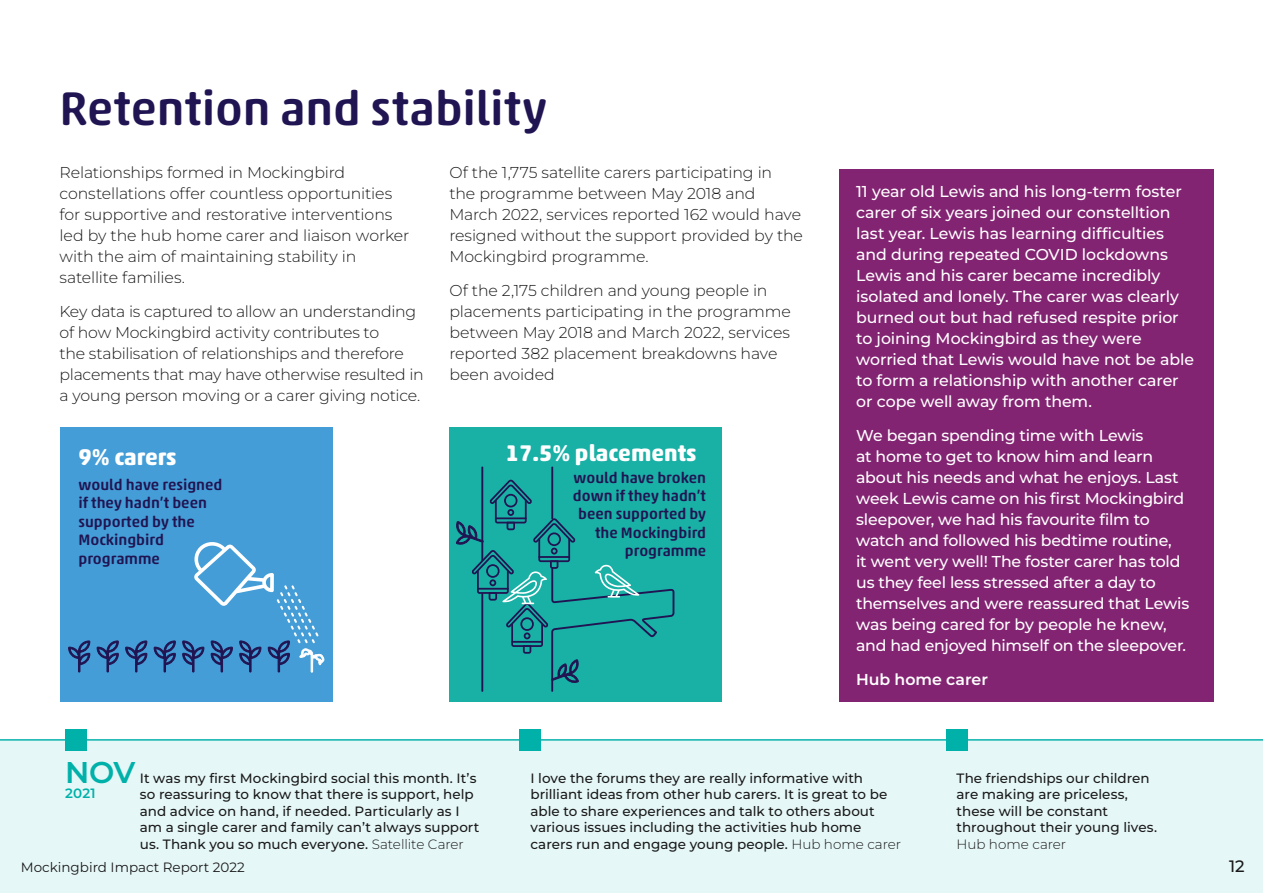
<style>
.page{position:relative;width:1263px;height:893px;background:#fff}
.page>*{position:absolute;margin:0;border:0;box-sizing:border-box;transform-origin:0 0}
.t1{font:500 48px "Akko Rounded Pro";letter-spacing:-.005em;color:#211452}
.t2{font:600 30px "Montserrat";color:#00b1aa}
.t3{font:700 23.1px "Akko Rounded Pro";color:#fff}
.t4{font:700 22.95px "Akko Rounded Pro";color:#fff}
.t5{font:500 16.5px "Montserrat";color:#1a1a1a}
.t6{font:500 15.75px/21px "Montserrat";letter-spacing:-.01em;color:#fff}
.t7{font:300 15.75px/21px "Montserrat";letter-spacing:-.015em;color:#1a1a1a}
.t8{font:600 15.75px "Montserrat";color:#fff}
.t9{font:500 15.3px/18.5px "Akko Rounded Pro";color:#211452}
.t10{font:500 13.5px/16.5px "Montserrat";color:#1a1a1a}
.t11{font:13.5px "Montserrat";color:#1a1a1a}
.t12{font:300 13.5px "Montserrat";color:#1a1a1a}
.t13{font:600 13.5px "Montserrat";color:#00b1aa}
.s1{font-weight:300}
</style>
<div class="page">
<div style="left:60px;top:427px;width:272px;height:275px;background:#449dd7"></div>
<svg style="left:154px;top:641px;width:22px;height:31px"></svg>
<svg style="left:125px;top:641px;width:22px;height:31px"></svg>
<svg style="left:97px;top:641px;width:22px;height:31px"></svg>
<svg style="left:182px;top:542px;width:143px;height:130px"></svg>
<svg style="left:68px;top:641px;width:22px;height:31px"></svg>
<div style="left:449px;top:427px;width:273px;height:275px;background:#19b0a6"></div>
<svg style="left:456px;top:466px;width:218px;height:226px"></svg>
<div style="left:0;top:741px;width:1263px;height:152px;background:#e6f7f7"></div>
<hr style="left:0;top:739px;width:1263px;height:2px;background:#00b1aa">
<div style="left:65px;top:729px;width:22px;height:22px;background:#00b1aa"></div>
<div style="left:520px;top:729px;width:21px;height:22px;background:#00b1aa"></div>
<div style="left:946px;top:729px;width:21px;height:22px;background:#00b1aa"></div>
<div style="left:839px;top:169px;width:374px;height:533px;background:#832472"></div>
<h1 class="t1" style="left:60px;top:79px;width:489px">Retention and stability</h1>
<p class="t7" style="left:60px;top:161px;width:351px">Relationships formed in Mockingbird constellations offer countless opportunities for supportive and restorative interventions led by the hub home carer and liaison worker with the aim of maintaining stability in satellite families.</p>
<p class="t7" style="left:60px;top:300px;width:366px">Key data is captured to allow an understanding of how Mockingbird activity contributes to<br>the stabilisation of relationships and therefore placements that may have otherwise resulted in a young person moving or a carer giving notice.</p>
<p class="t7" style="left:449px;top:161px;width:355px">Of the 1,775 satellite carers participating in<br>the programme between May 2018 and March 2022, services reported 162 would have resigned without the support provided by the Mockingbird programme.</p>
<p class="t7" style="left:449px;top:279px;width:343px">Of the 2,175 children and young people in placements participating in the programme between May 2018 and March 2022, services reported 382 placement breakdowns have been avoided</p>
<h3 class="t3" style="left:79px;top:443px;width:99px">9% carers</h3>
<p class="t9" style="left:79px;top:475px;width:145px">would have resigned if they hadn’t been supported by the<br>Mockingbird programme</p>
<h3 class="t4" style="left:506px;top:439px;width:192px">17.5% placements</h3>
<p class="t9" style="left:573px;top:468px;width:135px;text-align:right">would have broken down if they hadn’t been supported by the Mockingbird programme</p>
<p class="t6" style="left:856px;top:181px;width:339px">11 year old Lewis and his long-term foster carer of six years joined our constelltion last year. Lewis has learning difficulties and during repeated COVID lockdowns Lewis and his carer became incredibly isolated and lonely. The carer was clearly burned out but had refused respite prior to joining Mockingbird as they were worried that Lewis would have not be able to form a relationship with another carer or cope well away from them.</p>
<p class="t6" style="left:856px;top:424px;width:335px">We began spending time with Lewis<br>at home to get to know him and learn about his needs and what he enjoys. Last week Lewis came on his fi rst Mockingbird sleepover, we had his favourite fi lm to watch and followed his bedtime routine,<br>it went very well! The foster carer has told us they feel less stressed after a day to themselves and were reassured that Lewis was being cared for by people he knew, and had enjoyed himself on the sleepover.</p>
<p class="t8" style="left:856px;top:668px;width:133px">Hub home carer</p>
<h2 class="t2" style="left:65px;top:752px;width:72px">NOV</h2>
<p class="t13" style="left:65px;top:784px;width:32px">2021</p>
<p class="t10" style="left:140px;top:769px;width:341px">It was my fi rst Mockingbird social this month. It’s so reassuring to know that there is support, help and advice on hand, if needed. Particularly as I am a single carer and family can’t always support us. Thank you so much everyone. <span class="s1">Satellite Carer</span></p>
<p class="t10" style="left:530px;top:769px;width:372px">I love the forums they are really informative with brilliant ideas from other hub carers. It is great to be able to share experiences and talk to others about various issues including the activities hub home carers run and engage young people. <span class="s1">Hub home carer</span></p>
<p class="t10" style="left:956px;top:769px;width:202px">The friendships our children are making are priceless, these will be constant throughout their young lives.</p>
<p class="t12" style="left:956px;top:835px;width:111px">Hub home carer</p>
<p class="t11" style="left:21px;top:858px;width:225px">Mockingbird Impact Report 2022</p>
<p class="t5" style="left:1229px;top:855px;width:17px">12</p>
</div>
